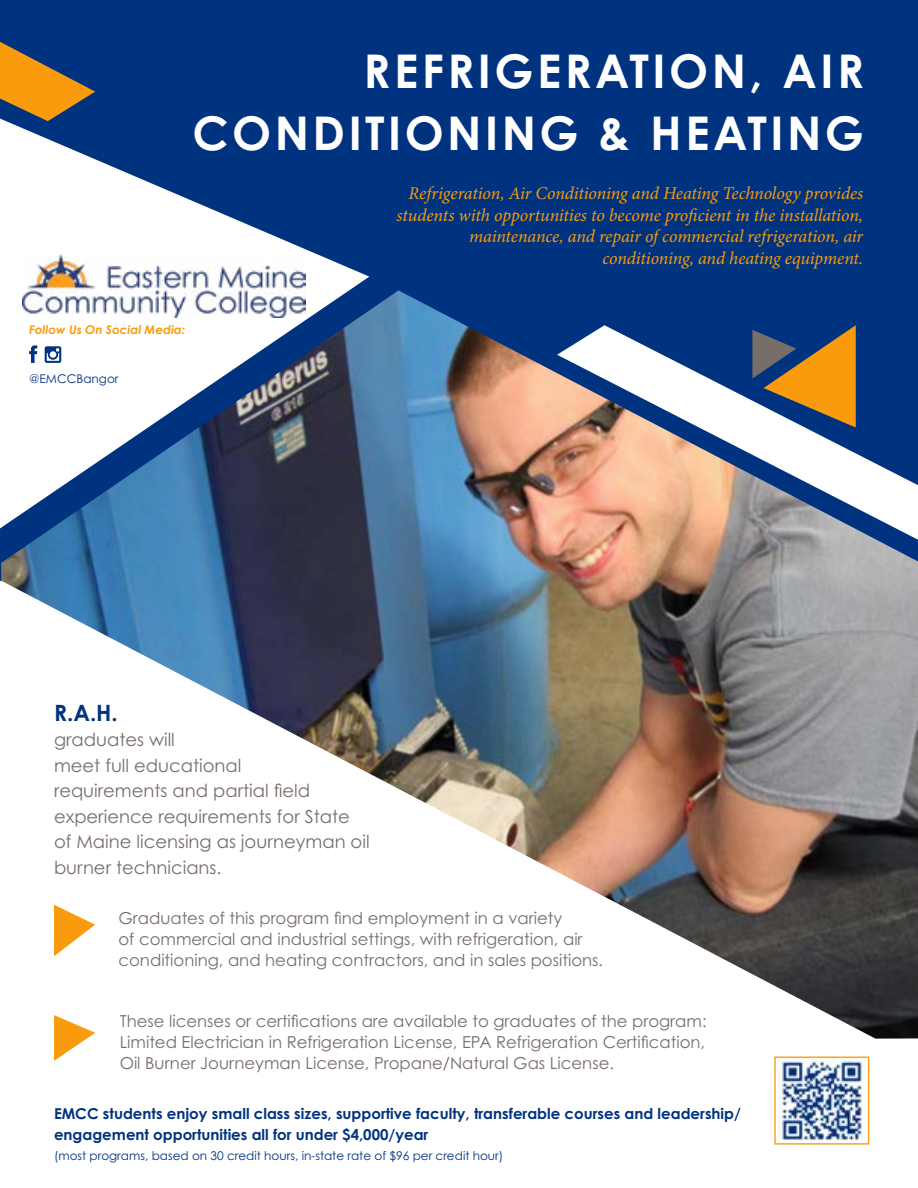
<style>
.page{position:relative;width:918px;height:1188px;background:#fff}
.page>*{position:absolute;margin:0;border:0;box-sizing:border-box;transform-origin:0 0}
.t1{font:700 46.5px/61.5px "Century Gothic Pro";letter-spacing:.075em;color:#fff;text-align:right}
.t2{font:700 22.5px "Century Gothic Pro";color:#00337f}
.t3{font:italic 18px/21.6px "Minion Pro";letter-spacing:-.01em;color:#f99b0c;text-align:right}
.t4{font:18px/25.5px "Century Gothic Pro";color:#786e69}
.t5{font:16.5px/21px "Century Gothic Pro";color:#786e69;text-align:justify}
.t6{font:700 15px/21px "Century Gothic Pro";color:#00337f}
.t7{font:12px "Century Gothic Pro";color:#00337f}
.t8{font:italic 700 12px "Century Gothic Pro";color:#f99b0c}
</style>
<div class="page">
<div style="left:0;top:0;width:918px;height:580px;background:#00337f"></div>
<img style="left:1px;top:290px;width:917px;height:749px">
<svg style="left:0;top:121px;width:369px;height:407px"></svg>
<img style="left:23px;top:255px;width:282px;height:63px">
<svg style="left:0;top:42px;width:95px;height:79px"></svg>
<svg style="left:557px;top:325px;width:361px;height:215px"></svg>
<svg style="left:54px;top:1015px;width:41px;height:46px"></svg>
<svg style="left:29px;top:345px;width:8px;height:18px"></svg>
<svg style="left:45px;top:346px;width:16px;height:17px"></svg>
<img style="left:778px;top:1059px;width:85px;height:84px">
<div style="left:774px;top:1057px;width:95px;height:88px;border:1px solid #f99b0c"></div>
<svg style="left:54px;top:905px;width:41px;height:51px"></svg>
<h1 class="t1" style="left:192px;top:40px;width:673px">REFRIGERATION, AIR<br>CONDITIONING &amp; HEATING</h1>
<p class="t3" style="left:397px;top:183px;width:468px">Refrigeration, Air Conditioning and Heating Technology provides students with opportunities to become proficient in the installation, maintenance, and repair of commercial refrigeration, air conditioning, and heating equipment.</p>
<p class="t8" style="left:29px;top:322px;width:157px">Follow Us On Social Media:</p>
<p class="t7" style="left:29px;top:371px;width:91px">@EMCCBangor</p>
<h2 class="t2" style="left:54px;top:699px;width:65px">R.A.H.</h2>
<p class="t4" style="left:54px;top:727px;width:317px">graduates will<br>meet full educational<br>requirements and partial field experience requirements for State of Maine licensing as journeyman oil burner technicians.</p>
<p class="t5" style="left:118px;top:907px;width:486px;text-align:left">Graduates of this program find employment in a variety<br>of commercial and industrial settings, with refrigeration, air conditioning, and heating contractors, and in sales positions.</p>
<p class="t5" style="left:120px;top:1011px;width:588px">These licenses or certifications are available to graduates of the program:<br>Limited Electrician in Refrigeration License, EPA Refrigeration Certification, Oil Burner Journeyman License, Propane/Natural Gas License.</p>
<p class="t6" style="left:54px;top:1103px;width:688px">EMCC students enjoy small class sizes, supportive faculty, transferable courses and leadership/ engagement opportunities all for under $4,000/year</p>
<p class="t7" style="left:54px;top:1148px;width:451px">(most programs, based on 30 credit hours, in-state rate of $96 per credit hour)</p>
</div>
